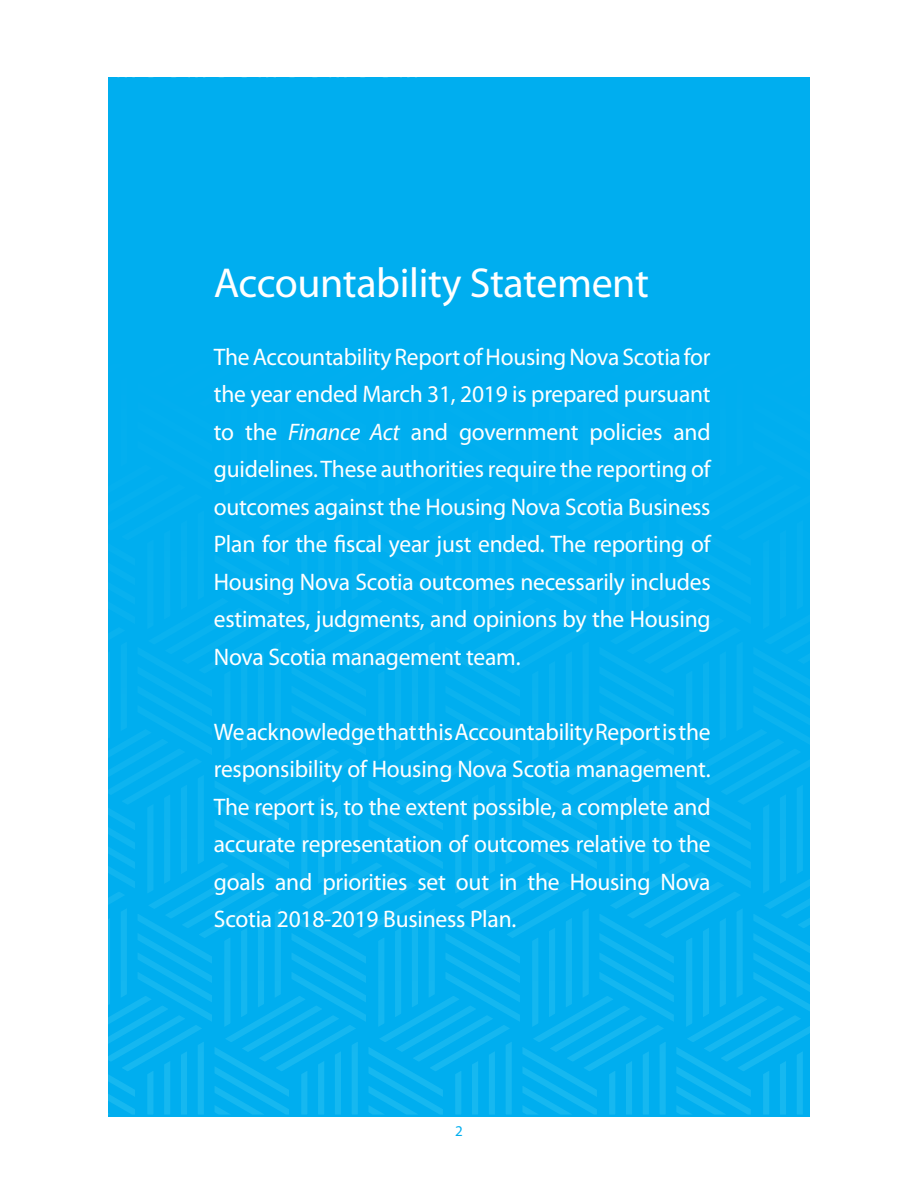
<style>
.page{position:relative;width:918px;height:1188px;background:#fff}
.page>*{position:absolute;margin:0;border:0;box-sizing:border-box;transform-origin:0 0}
.t1{font:42px "Myriad Pro";letter-spacing:-.01em;color:#fff}
.t2{font:24px/37.5px "Myriad Pro";letter-spacing:-.01em;color:#fff;text-align:justify}
.t3{font:15px "Myriad Pro";color:#00aeef}
.s1{font-style:italic}
</style>
<div class="page">
<div style="left:108px;top:78px;width:702px;height:1039px;background:#00aeef"></div>
<svg style="left:108px;top:688px;width:702px;height:427px"></svg>
<h1 class="t1" style="left:214px;top:260px;width:437px">Accountability Statement</h1>
<p class="t2" style="left:214px;top:338px;width:498px">The Accountability Report of Housing Nova Scotia for the year ended March 31, 2019 is prepared pursuant to the <span class="s1">Finance Act</span> and government policies and guidelines. These authorities require the reporting of outcomes against the Housing Nova Scotia Business Plan for the fiscal year just ended. The reporting of Housing Nova Scotia outcomes necessarily includes estimates, judgments, and opinions by the Housing Nova Scotia management team.</p>
<p class="t2" style="left:214px;top:713px;width:498px">We acknowledge that this Accountability Report is the responsibility of Housing Nova Scotia management.<br>The report is, to the extent possible, a complete and accurate representation of outcomes relative to the goals and priorities set out in the Housing Nova Scotia 2018-2019 Business Plan.</p>
<p class="t3" style="left:455px;top:1123px;width:9px">2</p>
</div>
